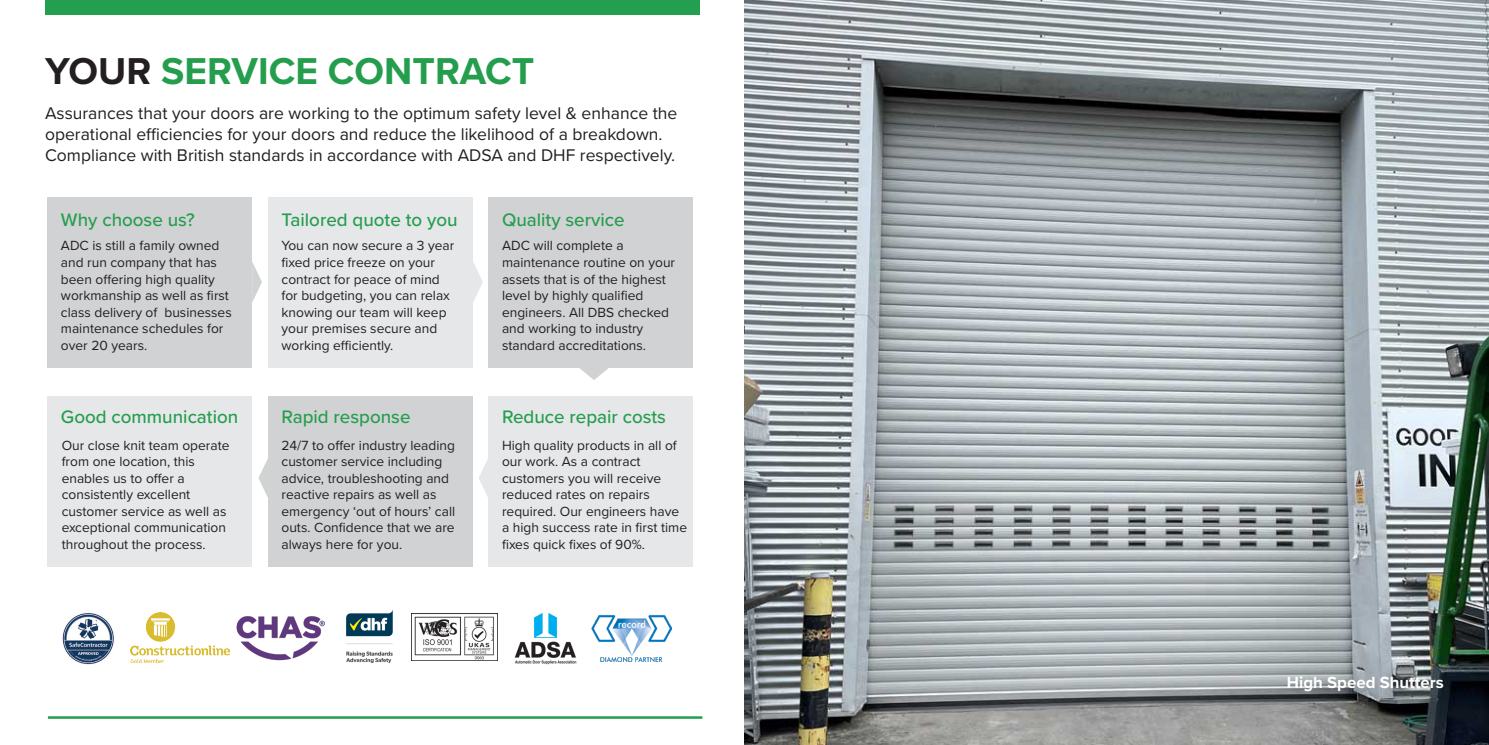
<style>
.page{position:relative;width:1489px;height:745px;background:#fff}
.page>*{position:absolute;margin:0;border:0;box-sizing:border-box;transform-origin:0 0}
.t1{font:700 38.75px "Proxima Nova";color:#249e4d}
.t2{font:500 18.75px "Proxima Nova";color:#249e4d}
.t3{font:17.5px/21px "Proxima Nova";color:#231f20}
.t4{font:700 16.75px "Proxima Nova";color:#fff}
.t5{font:13.75px/16.5px "Proxima Nova";color:#231f20}
.s1{color:#231f20}
</style>
<div class="page">
<img style="left:346px;top:609px;width:47px;height:54px">
<img style="left:411px;top:613px;width:86px;height:46px">
<img style="left:515px;top:613px;width:62px;height:50px">
<img style="left:236px;top:616px;width:89px;height:45px">
<img style="left:130px;top:612px;width:100px;height:49px">
<img style="left:62px;top:613px;width:52px;height:51px">
<img style="left:591px;top:615px;width:80px;height:45px">
<div style="left:47px;top:197px;width:205px;height:170px;background:#d1d2d4"></div>
<div style="left:488px;top:197px;width:205px;height:170px;background:#d1d2d4"></div>
<div style="left:268px;top:197px;width:205px;height:170px;background:#e6e7e9"></div>
<div style="left:47px;top:395px;width:205px;height:171px;background:#e6e7e9"></div>
<div style="left:488px;top:395px;width:205px;height:171px;background:#e6e7e9"></div>
<div style="left:268px;top:395px;width:205px;height:171px;background:#d1d2d4"></div>
<svg style="left:252px;top:262px;width:10px;height:40px"></svg>
<svg style="left:473px;top:262px;width:10px;height:40px"></svg>
<svg style="left:578px;top:367px;width:31px;height:13px"></svg>
<svg style="left:479px;top:459px;width:9px;height:38px"></svg>
<svg style="left:258px;top:459px;width:10px;height:39px"></svg>
<img style="left:744px;top:0;width:744px;height:744px">
<hr style="left:48px;top:715px;width:654px;height:3px;background:#249e4d">
<div style="left:45px;top:0;width:654px;height:14px;background:#249e4f"></div>
<p class="t1" style="left:45px;top:42px;width:491px"><span class="s1">YOUR</span> SERVICE CONTRACT</p>
<p class="t3" style="left:45px;top:102px;width:634px">Assurances that your doors are working to the optimum safety level &amp; enhance the operational efficiencies for your doors and reduce the likelihood of a breakdown.</p>
<p class="t3" style="left:45px;top:144px;width:631px">Compliance with British standards in accordance with ADSA and DHF respectively.</p>
<p class="t2" style="left:61px;top:206px;width:135px">Why choose us?</p>
<p class="t5" style="left:61px;top:237px;width:160px">ADC is still a family owned</p>
<p class="t5" style="left:61px;top:253px;width:157px">and run company that has been offering high quality</p>
<p class="t5" style="left:61px;top:286px;width:172px">workmanship as well as first class delivery of businesses maintenance schedules for over 20 years.</p>
<p class="t2" style="left:61px;top:402px;width:179px">Good communication</p>
<p class="t5" style="left:62px;top:436px;width:169px">Our close knit team operate from one location, this</p>
<p class="t5" style="left:62px;top:469px;width:124px">enables us to offer a</p>
<p class="t5" style="left:62px;top:485px;width:130px">consistently excellent</p>
<p class="t5" style="left:62px;top:502px;width:166px;text-align:justify">customer service as well as exceptional communication throughout the process.</p>
<p class="t2" style="left:281px;top:206px;width:177px">Tailored quote to you</p>
<p class="t5" style="left:281px;top:237px;width:174px">You can now secure a 3 year fixed price freeze on your contract for peace of mind for budgeting, you can relax knowing our team will keep your premises secure and working efficiently.</p>
<p class="t2" style="left:281px;top:402px;width:130px">Rapid response</p>
<p class="t5" style="left:281px;top:436px;width:175px">24/7 to offer industry leading customer service including advice, troubleshooting and reactive repairs as well as emergency ‘out of hours’ call outs. Confidence that we are always here for you.</p>
<p class="t2" style="left:502px;top:206px;width:124px">Quality service</p>
<p class="t5" style="left:502px;top:237px;width:123px">ADC will complete a</p>
<p class="t5" style="left:502px;top:253px;width:174px">maintenance routine on your assets that is of the highest level by highly qualified</p>
<p class="t5" style="left:502px;top:303px;width:169px">engineers. All DBS checked and working to industry</p>
<p class="t5" style="left:502px;top:336px;width:145px">standard accreditations.</p>
<p class="t2" style="left:502px;top:402px;width:165px">Reduce repair costs</p>
<p class="t5" style="left:502px;top:436px;width:176px">High quality products in all of our work. As a contract</p>
<p class="t5" style="left:502px;top:469px;width:161px">customers you will receive reduced rates on repairs</p>
<p class="t5" style="left:502px;top:502px;width:187px">required. Our engineers have a high success rate in first time fixes quick fixes of 90%.</p>
<p class="t4" style="left:1286px;top:669px;width:158px">High Speed Shutters</p>
</div>
